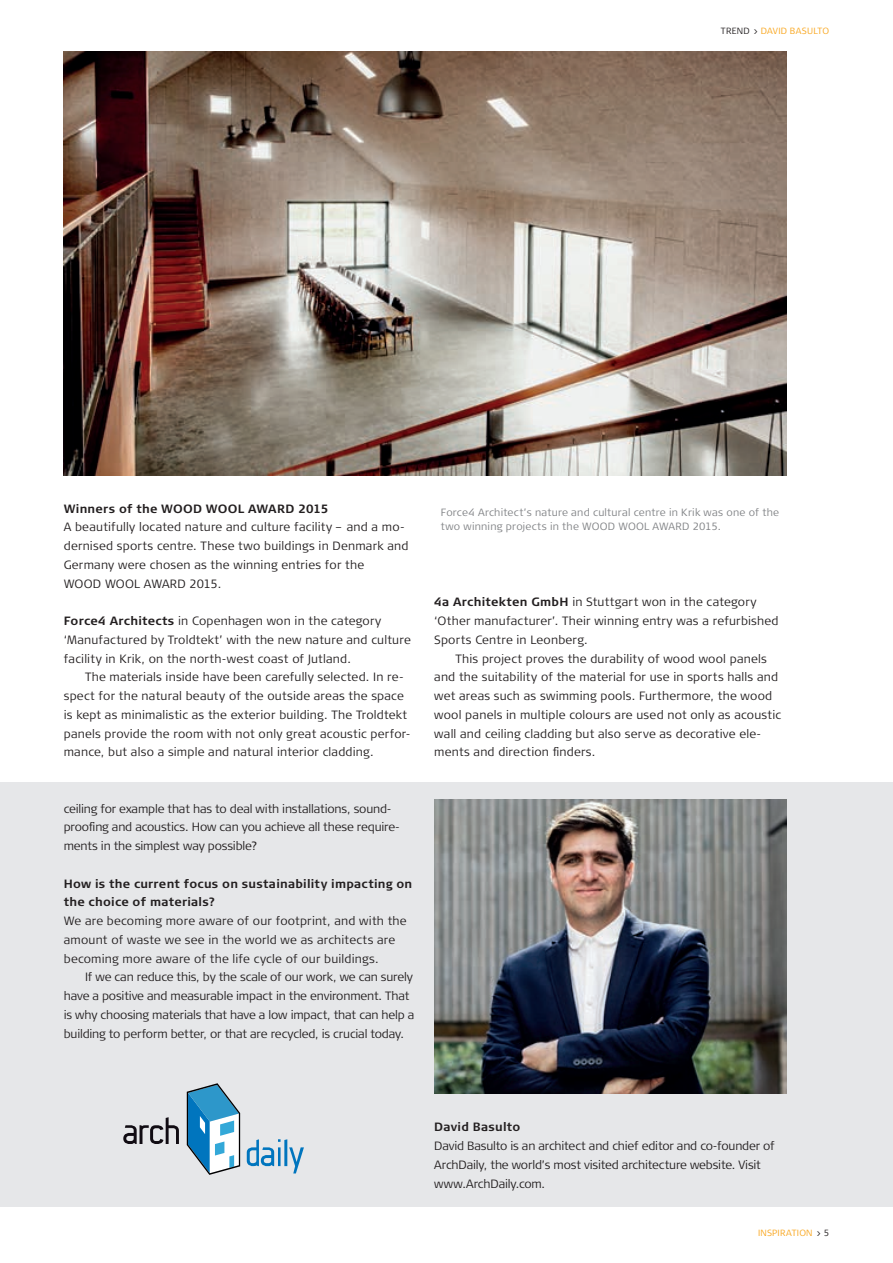
<style>
.page{position:relative;width:893px;height:1263px;background:#fff}
.page>*{position:absolute;margin:0;border:0;box-sizing:border-box;transform-origin:0 0}
.t1{font:300 12px/18.8px "Signa Column";letter-spacing:.015em;color:#231f20}
.t2{font:300 12px/18.8px "Signa Column";letter-spacing:-.015em;color:#231f20}
.t3{font:700 12px/18.8px "Signa Column";letter-spacing:.02em;color:#231f20}
.t4{font:300 10.5px/14.2px "Signa Column";letter-spacing:.02em;color:#808285}
.t5{font:300 9px "Signa Column";letter-spacing:.03em;color:#f9a51b}
.s1{color:#231f20}
.s2{font-weight:700}
</style>
<div class="page">
<div style="left:0;top:782px;width:893px;height:424px;background:#e6e7e9"></div>
<img style="left:434px;top:799px;width:353px;height:295px">
<svg style="left:123px;top:1117px;width:56px;height:27px"></svg>
<svg style="left:247px;top:1139px;width:57px;height:34px"></svg>
<svg style="left:187px;top:1083px;width:53px;height:92px"></svg>
<img style="left:63px;top:51px;width:724px;height:424px">
<p class="t5" style="left:721px;top:26px;width:110px"><span class="s1">TREND &gt;</span> DAVID BASULTO</p>
<p class="t3" style="left:64px;top:499px;width:266px">Winners of the WOOD WOOL AWARD 2015</p>
<p class="t1" style="left:64px;top:518px;width:346px">A beautifully located nature and culture facility – and a mo&shy;dernised sports centre. These two buildings in Denmark and Germany were chosen as the winning entries for the<br>WOOD WOOL AWARD 2015.</p>
<p class="t1" style="left:64px;top:612px;width:349px"><span class="s2">Force4 Architects</span> in Copenhagen won in the category ‘Manufactured by Troldtekt’ with the new nature and culture facility in Krik, on the north-west coast of Jutland.</p>
<p class="t1" style="left:64px;top:668px;width:348px;text-indent:21px">The materials inside have been carefully selected. In re&shy;spect for the natural beauty of the outside areas the space is kept as minimalistic as the exterior building. The Troldtekt panels provide the room with not only great acoustic perfor&shy;mance, but also a simple and natural interior cladding.</p>
<p class="t2" style="left:64px;top:799px;width:338px">ceiling for example that has to deal with installations, sound&shy;proofing and acoustics. How can you achieve all these require&shy;ments in the simplest way possible?</p>
<p class="t3" style="left:64px;top:874px;width:350px">How is the current focus on sustainability impacting on the choice of materials?</p>
<p class="t1" style="left:64px;top:912px;width:344px">We are becoming more aware of our footprint, and with the amount of waste we see in the world we as architects are becoming more aware of the life cycle of our buildings.</p>
<p class="t2" style="left:64px;top:968px;width:352px;text-indent:21px">If we can reduce this, by the scale of our work, we can surely have a positive and measurable impact in the environment. That is why choosing materials that have a low impact, that can help a building to perform better, or that are recycled, is crucial today.</p>
<p class="t4" style="left:441px;top:505px;width:340px">Force4 Architect’s nature and cultural centre in Krik was one of the two winning projects in the WOOD WOOL AWARD 2015.</p>
<p class="t1" style="left:434px;top:593px;width:346px"><span class="s2">4a Architekten GmbH</span> in Stuttgart won in the category ‘Other manufacturer’. Their winning entry was a refurbished<br>Sports Centre in Leonberg.</p>
<p class="t1" style="left:434px;top:649px;width:348px;text-indent:21px">This project proves the durability of wood wool panels and the suitability of the material for use in sports halls and wet areas such as swimming pools. Furthermore, the wood wool panels in multiple colours are used not only as acoustic wall and ceiling cladding but also serve as decorative ele&shy;ments and direction finders.</p>
<p class="t3" style="left:434px;top:1118px;width:88px">David Basulto</p>
<p class="t2" style="left:434px;top:1137px;width:342px">David Basulto is an architect and chief editor and co-founder of<br>ArchDaily, the world’s most visited architecture website. Visit www.ArchDaily.com.</p>
<p class="t5" style="left:758px;top:1228px;width:73px">INSPIRATION <span class="s1">&gt; 5</span></p>
</div>
